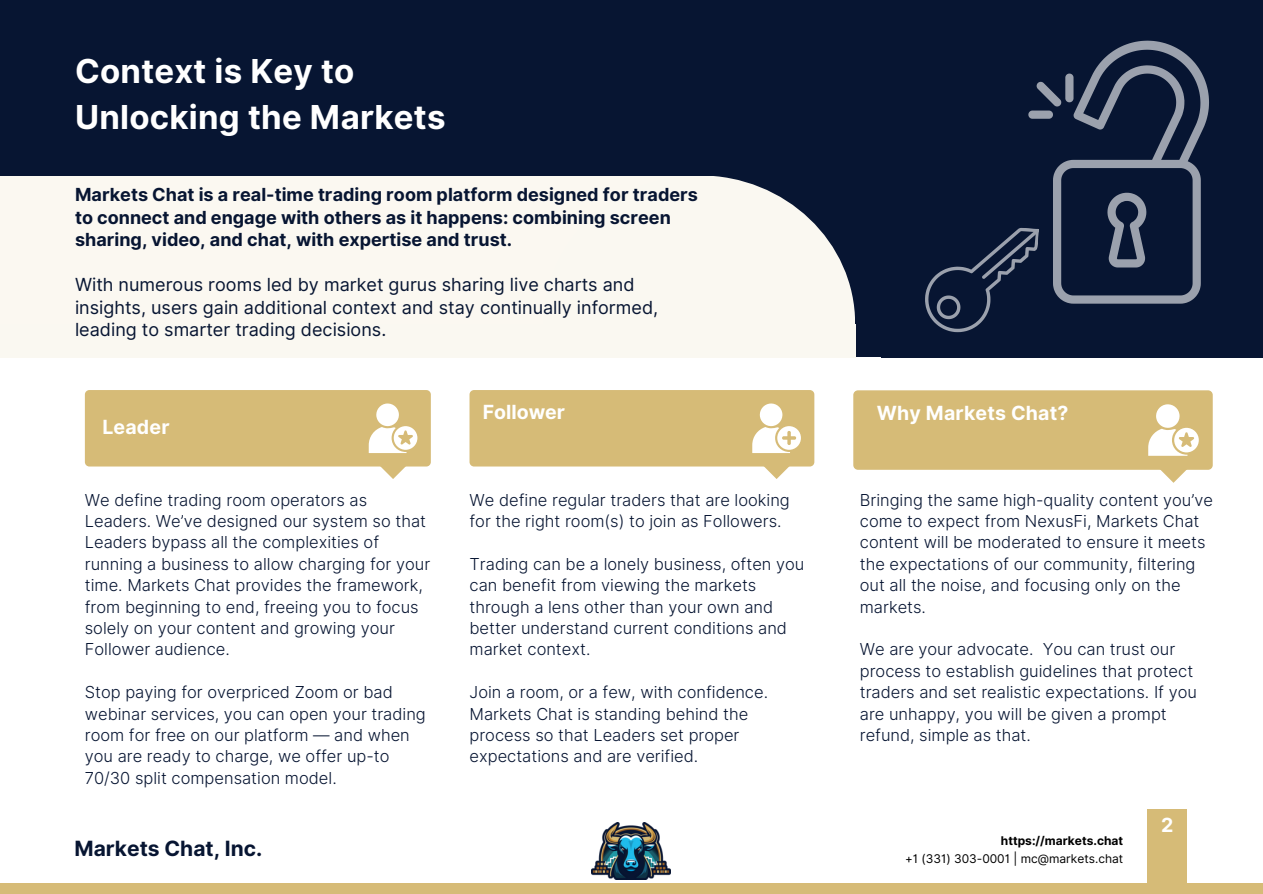
<style>
.page{position:relative;width:1263px;height:894px;background:#fff}
.page>*{position:absolute;margin:0;border:0;box-sizing:border-box;transform-origin:0 0}
.t1{font:700 33px/46.2px "Inter";letter-spacing:.01em;color:#fff}
.t2{font:700 21px "Inter";color:#071532}
.t3{font:700 19.5px "Inter";letter-spacing:.01em;color:#fff}
.t4{font:700 18px/22.5px "Inter";color:#071532}
.t5{font:18px/22.5px "Inter";color:#071532}
.t6{font:300 16.5px/21.3px "Inter";color:#071532}
.t7{font:12px "Inter";color:#000}
.t8{font:700 12px "Inter";color:#000}
</style>
<div class="page">
<div style="left:85px;top:390px;width:346px;height:76px;background:#d6bb77;border-radius:4px"></div>
<svg style="left:376px;top:466px;width:34px;height:13px"></svg>
<div style="left:376px;top:403px;width:23px;height:23px;background:#fff;border-radius:50%"></div>
<svg style="left:369px;top:426px;width:48px;height:27px"></svg>
<div style="left:0;top:883px;width:1263px;height:10px;background:#d6bb77"></div>
<div style="left:848px;top:0;width:415px;height:357px;background:#071532"></div>
<div style="left:1147px;top:808px;width:40px;height:85px;background:#d6bb77"></div>
<svg style="left:925px;top:41px;width:284px;height:292px"></svg>
<img style="left:592px;top:822px;width:79px;height:57px">
<div style="left:0;top:169px;width:866px;height:173px;background:#fbf8f1"></div>
<div style="left:708px;top:129px;width:169px;height:224px;background:#071532"></div>
<div style="left:543px;top:175px;width:312px;height:297px;background:#faf8f1;border-radius:50%"></div>
<div style="left:0;top:0;width:855px;height:175px;background:#071532"></div>
<div style="left:462px;top:357px;width:418px;height:192px;background:#fff"></div>
<div style="left:853px;top:390px;width:360px;height:79px;background:#d6bb77;border-radius:5px"></div>
<svg style="left:1156px;top:469px;width:35px;height:13px"></svg>
<div style="left:1156px;top:404px;width:24px;height:24px;background:#fff;border-radius:50%"></div>
<svg style="left:1148px;top:427px;width:51px;height:28px"></svg>
<svg style="left:760px;top:466px;width:34px;height:13px"></svg>
<div style="left:469px;top:390px;width:345px;height:76px;background:#d6bb77;border-radius:4px"></div>
<div style="left:760px;top:403px;width:22px;height:23px;background:#fff;border-radius:50%"></div>
<svg style="left:752px;top:426px;width:49px;height:27px"></svg>
<div style="left:0;top:324px;width:855px;height:33px;background:#faf8f1"></div>
<h3 class="t1" style="left:75px;top:48px;width:372px">Context is Key to<br>Unlocking the Markets</h3>
<h4 class="t4" style="left:75px;top:183px;width:624px">Markets Chat is a real-time trading room platform designed for traders to connect and engage with others as it happens: combining screen sharing, video, and chat, with expertise and trust.</h4>
<h2 class="t5" style="left:75px;top:273px;width:585px">With numerous rooms led by market gurus sharing live charts and insights, users gain additional context and stay continually informed, leading to smarter trading decisions.</h2>
<h4 class="t3" style="left:102px;top:415px;width:69px">Leader</h4>
<h2 class="t6" style="left:85px;top:489px;width:347px">We define trading room operators as Leaders. We’ve designed our system so that Leaders bypass all the complexities of running a business to allow charging for your time. Markets Chat provides the framework, from beginning to end, freeing you to focus solely on your content and growing your Follower audience.</h2>
<h2 class="t6" style="left:85px;top:681px;width:343px">Stop paying for overpriced Zoom or bad webinar services, you can open your trading room for free on our platform — and when you are ready to charge, we offer up-to 70/30 split compensation model.</h2>
<h4 class="t3" style="left:483px;top:400px;width:84px">Follower</h4>
<h4 class="t6" style="left:469px;top:489px;width:322px">We define regular traders that are looking for the right room(s) to join as Followers.</h4>
<h4 class="t6" style="left:469px;top:553px;width:336px">Trading can be a lonely business, often you can benefit from viewing the markets through a lens other than your own and better understand current conditions and market context.</h4>
<h4 class="t6" style="left:469px;top:681px;width:300px">Join a room, or a few, with confidence.<br>Markets Chat is standing behind the process so that Leaders set proper expectations and are verified.</h4>
<h4 class="t3" style="left:877px;top:401px;width:193px">Why Markets Chat?</h4>
<p class="t6" style="left:860px;top:489px;width:355px">Bringing the same high-quality content you’ve come to expect from NexusFi, Markets Chat content will be moderated to ensure it meets the expectations of our community, filtering out all the noise, and focusing only on the markets.</p>
<p class="t6" style="left:860px;top:638px;width:339px">We are your advocate. You can trust our process to establish guidelines that protect traders and set realistic expectations. If you are unhappy, you will be given a prompt refund, simple as that.</p>
<h4 class="t3" style="left:1161px;top:812px;width:14px">2</h4>
<p class="t8" style="left:1001px;top:833px;width:124px">https://markets.chat</p>
<p class="t2" style="left:74px;top:835px;width:190px">Markets Chat, Inc.</p>
<p class="t7" style="left:905px;top:851px;width:220px">+1 (331) 303-0001 | mc@markets.chat</p>
</div>
